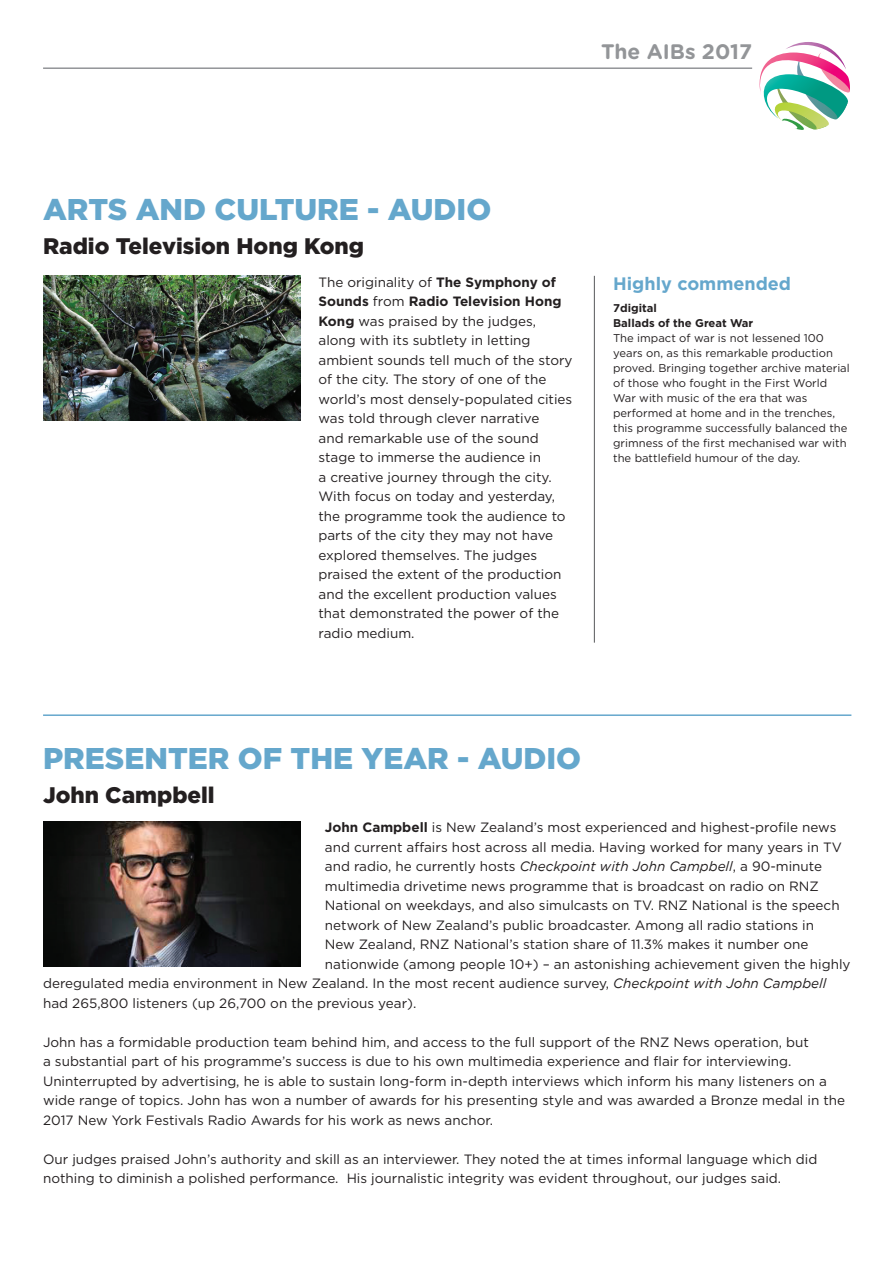
<style>
.page{position:relative;width:894px;height:1263px;background:#fff}
.page>*{position:absolute;margin:0;border:0;box-sizing:border-box;transform-origin:0 0}
.t1{font:900 30px "Gotham";color:#65a7cc}
.t2{font:900 22.5px "Gotham";color:#231f20}
.t3{font:700 21px "Gotham Rounded";color:#939598}
.t4{font:700 18px "Gotham";color:#65a7cc}
.t5{font:13.5px/19.5px "Gotham";color:#231f20}
.t6{font:11.25px/15px "Gotham";color:#231f20}
.t7{font:700 11.25px/15px "Gotham";color:#231f20}
.s1{font-family:"Gotham"}
.s2{font-weight:700}
.s3{font-style:italic}
</style>
<div class="page">
<hr style="left:43px;top:67px;width:709px;height:2px;background:#939598">
<svg style="left:759px;top:42px;width:90px;height:88px"></svg>
<img style="left:43px;top:276px;width:257px;height:145px">
<hr style="left:594px;top:276px;width:1px;height:367px;background:#57585a">
<img style="left:43px;top:821px;width:257px;height:145px">
<hr style="left:43px;top:714px;width:808px;height:2px;background:#65a7cc">
<h3 class="t3" style="left:601px;top:36px;width:153px">The AIBs <span class="s1">2017</span></h3>
<h1 class="t1" style="left:43px;top:189px;width:449px">ARTS AND CULTURE - AUDIO</h1>
<h2 class="t2" style="left:43px;top:230px;width:322px">Radio Television Hong Kong</h2>
<p class="t5" style="left:318px;top:272px;width:255px">The originality of <span class="s2">The Symphony of Sounds</span> from <span class="s2">Radio Television Hong Kong</span> was praised by the judges, along with its subtlety in letting ambient sounds tell much of the story of the city. The story of one of the world’s most densely-populated cities was told through clever narrative<br>and remarkable use of the sound stage to immerse the audience in<br>a creative journey through the city.<br>With focus on today and yesterday, the programme took the audience to parts of the city they may not have explored themselves. The judges praised the extent of the production and the excellent production values that demonstrated the power of the radio medium.</p>
<h3 class="t4" style="left:613px;top:272px;width:179px">Highly commended</h3>
<p class="t7" style="left:613px;top:300px;width:142px">7digital<br>Ballads of the Great War</p>
<p class="t6" style="left:613px;top:330px;width:238px">The impact of war is not lessened 100 years on, as this remarkable production proved. Bringing together archive material of those who fought in the First World War with music of the era that was performed at home and in the trenches, this programme successfully balanced the grimness of the first mechanised war with the battlefield humour of the day.</p>
<h1 class="t1" style="left:43px;top:738px;width:539px">PRESENTER OF THE YEAR - AUDIO</h1>
<h2 class="t2" style="left:43px;top:779px;width:173px">John Campbell</h2>
<p class="t5" style="left:325px;top:817px;width:513px"><span class="s2">John Campbell</span> is New Zealand’s most experienced and highest-profile news</p>
<p class="t5" style="left:325px;top:837px;width:518px">and current affairs host across all media. Having worked for many years in TV</p>
<p class="t5" style="left:325px;top:856px;width:498px">and radio, he currently hosts <span class="s3">Checkpoint with John Campbell</span>, a 90-minute</p>
<p class="t5" style="left:325px;top:876px;width:495px">multimedia drivetime news programme that is broadcast on radio on RNZ</p>
<p class="t5" style="left:325px;top:895px;width:516px">National on weekdays, and also simulcasts on TV. RNZ National is the speech</p>
<p class="t5" style="left:325px;top:915px;width:490px">network of New Zealand’s public broadcaster. Among all radio stations in</p>
<p class="t5" style="left:325px;top:934px;width:485px">New Zealand, RNZ National’s station share of 11.3% makes it number one</p>
<p class="t5" style="left:325px;top:954px;width:527px">nationwide (among people 10+) – an astonishing achievement given the highly</p>
<p class="t5" style="left:43px;top:973px;width:784px">deregulated media environment in New Zealand. In the most recent audience survey, <span class="s3">Checkpoint with John Campbell</span></p>
<p class="t5" style="left:43px;top:993px;width:375px">had 265,800 listeners (up 26,700 on the previous year).</p>
<p class="t5" style="left:43px;top:1032px;width:803px">John has a formidable production team behind him, and access to the full support of the RNZ News operation, but<br>a substantial part of his programme’s success is due to his own multimedia experience and flair for interviewing.<br>Uninterrupted by advertising, he is able to sustain long-form in-depth interviews which inform his many listeners on a wide range of topics. John has won a number of awards for his presenting style and was awarded a Bronze medal in the 2017 New York Festivals Radio Awards for his work as news anchor.</p>
<p class="t5" style="left:43px;top:1149px;width:775px">Our judges praised John’s authority and skill as an interviewer. They noted the at times informal language which did nothing to diminish a polished performance. His journalistic integrity was evident throughout, our judges said.</p>
</div>
